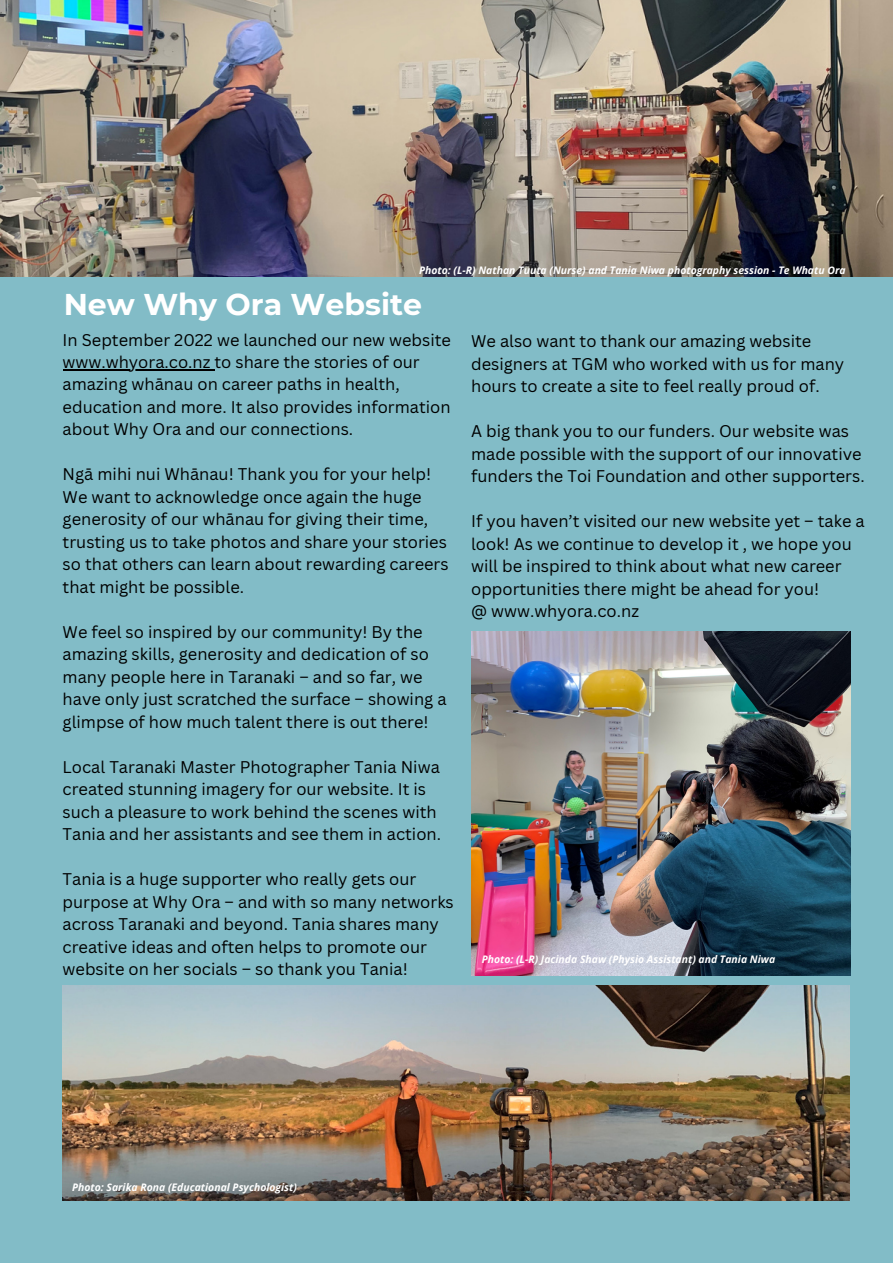
<style>
.page{position:relative;width:893px;height:1264px;background:#fff}
.page>*{position:absolute;margin:0;border:0;box-sizing:border-box;transform-origin:0 0}
.t1{font:700 30px "Montserrat";color:#fff}
.t2{font:16.5px/22.5px "Canva Sans";color:#000}
.t3{font:italic 700 10.35px "Open Sans";color:#fff}
</style>
<div class="page">
<div style="left:0;top:0;width:892px;height:1262px;background:#82bcc7"></div>
<img style="left:471px;top:631px;width:379px;height:344px">
<img style="left:0;top:0;width:892px;height:277px">
<img style="left:63px;top:986px;width:786px;height:214px">
<hr style="left:63px;top:369px;width:147px;height:1px;background:#000">
<p class="t3" style="left:419px;top:263px;width:428px">Photo: (L-R) Nathan Tuuta (Nurse) and Tania Niwa photography session - Te Whatu Ora</p>
<h1 class="t1" style="left:64px;top:285px;width:360px">New Why Ora Website</h1>
<p class="t2" style="left:63px;top:328px;width:390px">In September 2022 we launched our new website www.whyora.co.nz to share the stories of our amazing whānau on career paths in health, education and more. It also provides information about Why Ora and our connections.</p>
<p class="t2" style="left:63px;top:463px;width:387px">Ngā mihi nui Whānau! Thank you for your help!<br>We want to acknowledge once again the huge generosity of our whānau for giving their time, trusting us to take photos and share your stories so that others can learn about rewarding careers that might be possible.</p>
<p class="t2" style="left:63px;top:620px;width:385px">We feel so inspired by our community! By the amazing skills, generosity and dedication of so many people here in Taranaki – and so far, we have only just scratched the surface – showing a glimpse of how much talent there is out there!</p>
<p class="t2" style="left:63px;top:755px;width:380px">Local Taranaki Master Photographer Tania Niwa created stunning imagery for our website. It is such a pleasure to work behind the scenes with Tania and her assistants and see them in action.</p>
<p class="t2" style="left:63px;top:867px;width:392px">Tania is a huge supporter who really gets our purpose at Why Ora – and with so many networks across Taranaki and beyond. Tania shares many creative ideas and often helps to promote our website on her socials – so thank you Tania!</p>
<p class="t2" style="left:471px;top:329px;width:374px">We also want to thank our amazing website designers at TGM who worked with us for many hours to create a site to feel really proud of.</p>
<p class="t2" style="left:471px;top:419px;width:395px">A big thank you to our funders. Our website was made possible with the support of our innovative funders the Toi Foundation and other supporters.</p>
<p class="t2" style="left:471px;top:509px;width:395px">If you haven’t visited our new website yet – take a look! As we continue to develop it , we hope you will be inspired to think about what new career opportunities there might be ahead for you!<br>@ www.whyora.co.nz</p>
<p class="t3" style="left:481px;top:951px;width:295px">Photo: (L-R) Jacinda Shaw (Physio Assistant) and Tania Niwa</p>
<p class="t3" style="left:72px;top:1179px;width:226px">Photo: Sarika Rona (Educational Psychologist)</p>
</div>
